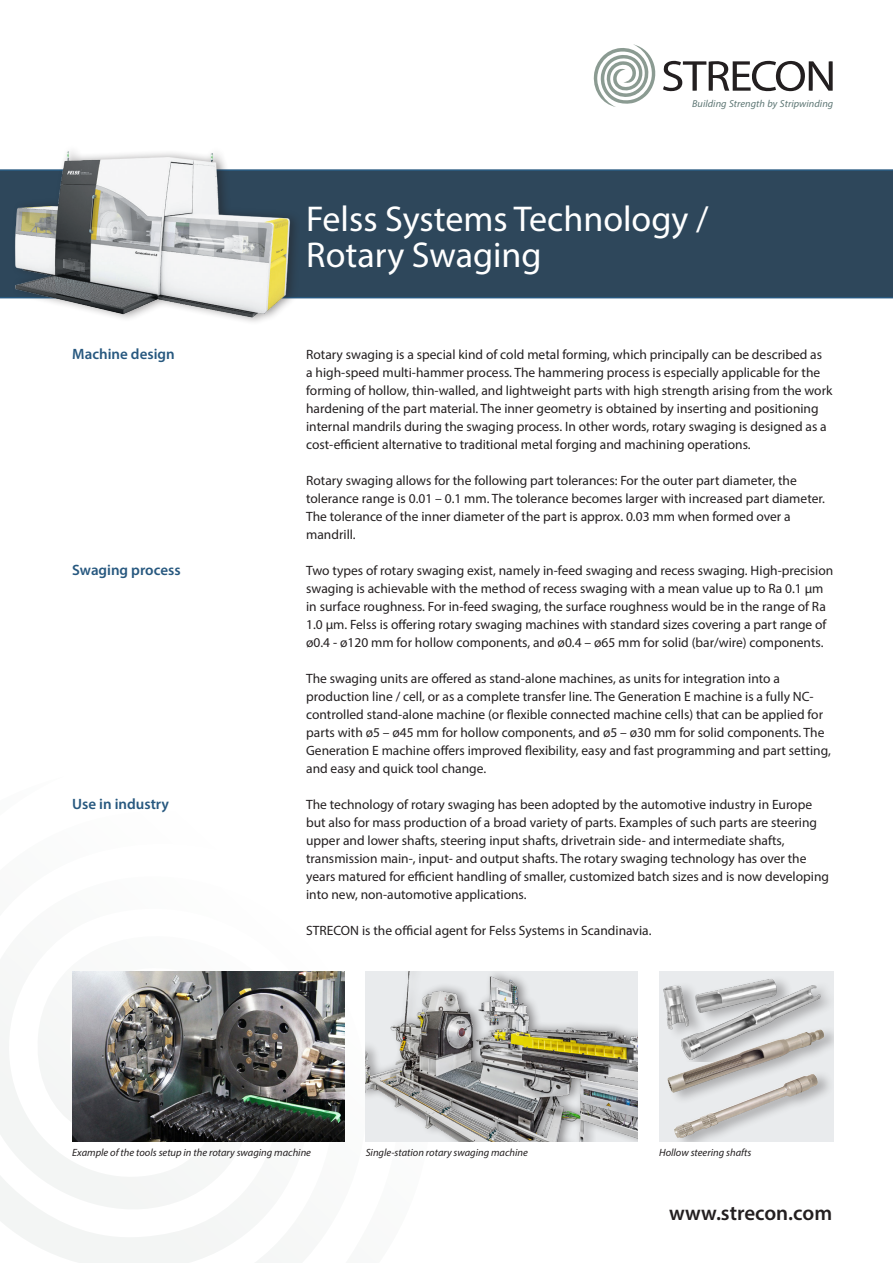
<style>
.page{position:relative;width:893px;height:1263px;background:#fff}
.page>*{position:absolute;margin:0;border:0;box-sizing:border-box;transform-origin:0 0}
.Rubrik{font:36px "Myriad Pro";color:#fff}
.t1{font:600 21px "Myriad Pro";color:#231f20}
.Blå_mellemrubrik{font:600 15px "Myriad Pro";color:#27587f}
.Brødtekst{font:13.5px/18px "Myriad Pro";color:#231f20}
.Billedtekst{font:italic 10.5px "Myriad Pro";color:#231f20}
.t2{font:italic 10.2px "Myriad Pro";letter-spacing:.005em;color:#5e7775}
</style>
<div class="page">
<svg style="left:0;top:971px;width:366px;height:292px"></svg>
<div style="left:0;top:169px;width:893px;height:129px;background:#2e475b"></div>
<svg style="left:593px;top:44px;width:240px;height:63px"></svg>
<div style="left:659px;top:971px;width:174px;height:171px;background:#e9ebed"></div>
<img style="left:366px;top:971px;width:272px;height:171px">
<img style="left:72px;top:971px;width:272px;height:171px">
<div style="left:664px;top:975px;width:169px;height:86px;background:#231f20;opacity:.3"></div>
<img style="left:663px;top:976px;width:162px;height:85px">
<div style="left:667px;top:1025px;width:166px;height:117px;background:#231f20;opacity:.3"></div>
<img style="left:667px;top:1029px;width:157px;height:110px">
<img style="left:6px;top:151px;width:294px;height:171px">
<p class="t2" style="left:692px;top:98px;width:143px">Building Strength by Stripwinding</p>
<p class="Blå_mellemrubrik" style="left:72px;top:345px;width:104px">Machine design</p>
<p class="Blå_mellemrubrik" style="left:72px;top:561px;width:110px">Swaging process</p>
<p class="Blå_mellemrubrik" style="left:72px;top:795px;width:98px">Use in industry</p>
<p class="Rubrik" style="left:306px;top:197px;width:404px">Felss Systems Technology /</p>
<p class="Rubrik" style="left:306px;top:233px;width:237px">Rotary Swaging</p>
<p class="Brødtekst" style="left:306px;top:345px;width:528px">Rotary swaging is a special kind of cold metal forming, which principally can be described as<br>a high-speed multi-hammer process. The hammering process is especially applicable for the forming of hollow, thin-walled, and lightweight parts with high strength arising from the work hardening of the part material. The inner geometry is obtained by inserting and positioning internal mandrils during the swaging process. In other words, rotary swaging is designed as a cost-efficient alternative to traditional metal forging and machining operations.</p>
<p class="Brødtekst" style="left:306px;top:471px;width:520px">Rotary swaging allows for the following part tolerances: For the outer part diameter, the tolerance range is 0.01 – 0.1 mm. The tolerance becomes larger with increased part diameter.<br>The tolerance of the inner diameter of the part is approx. 0.03 mm when formed over a mandrill.</p>
<p class="Brødtekst" style="left:306px;top:561px;width:529px">Two types of rotary swaging exist, namely in-feed swaging and recess swaging. High-precision swaging is achievable with the method of recess swaging with a mean value up to Ra 0.1 µm in surface roughness. For in-feed swaging, the surface roughness would be in the range of Ra 1.0 µm. Felss is offering rotary swaging machines with standard sizes covering a part range of ø0.4 - ø120 mm for hollow components, and ø0.4 – ø65 mm for solid (bar/wire) components.</p>
<p class="Brødtekst" style="left:306px;top:669px;width:526px">The swaging units are offered as stand-alone machines, as units for integration into a production line / cell, or as a complete transfer line. The Generation E machine is a fully NC&shy;controlled stand-alone machine (or flexible connected machine cells) that can be applied for parts with ø5 – ø45 mm for hollow components, and ø5 – ø30 mm for solid components. The Generation E machine offers improved flexibility, easy and fast programming and part setting, and easy and quick tool change.</p>
<p class="Brødtekst" style="left:306px;top:795px;width:524px">The technology of rotary swaging has been adopted by the automotive industry in Europe but also for mass production of a broad variety of parts. Examples of such parts are steering upper and lower shafts, steering input shafts, drivetrain side- and intermediate shafts, transmission main-, input- and output shafts. The rotary swaging technology has over the years matured for efficient handling of smaller, customized batch sizes and is now developing into new, non-automotive applications.</p>
<p class="Brødtekst" style="left:306px;top:921px;width:347px">STRECON is the official agent for Felss Systems in Scandinavia.</p>
<p class="Billedtekst" style="left:72px;top:1146px;width:240px">Example of the tools setup in the rotary swaging machine</p>
<p class="Billedtekst" style="left:366px;top:1146px;width:164px">Single-station rotary swaging machine</p>
<p class="Billedtekst" style="left:659px;top:1146px;width:94px">Hollow steering shafts</p>
<h2 class="t1" style="left:669px;top:1200px;width:165px">www.strecon.com</h2>
</div>
